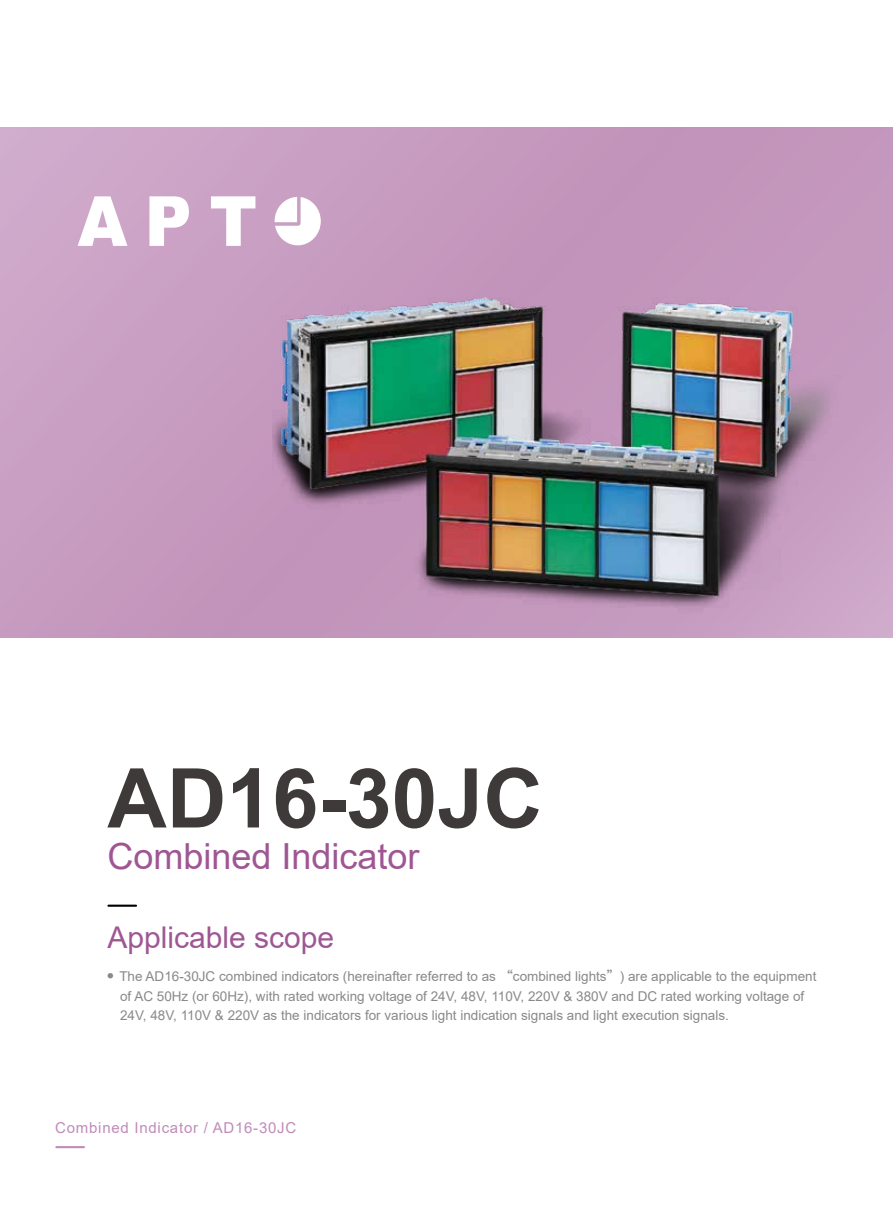
<style>
.page{position:relative;width:893px;height:1212px;background:#fff}
.page>*{position:absolute;margin:0;border:0;box-sizing:border-box;transform-origin:0 0}
.t1{font:700 82.5px "Arial";color:#3e3a39}
.t2{font:36px "Arial";color:#9f5794}
.t3{font:30px "Arial";color:#9f5794}
.t4{font:15px "Arial";letter-spacing:.05em;color:#bf8cb9}
.t5{font:13.5px/19.5px "Arial";color:#898989}
.s1{font-family:"Source Han Sans CN";font-weight:500}
</style>
<div class="page">
<div style="left:0;top:128px;width:893px;height:510px;background:#c69bc0"></div>
<hr style="left:56px;top:1146px;width:28px;height:2px;background:#bf8cb9">
<img style="left:272px;top:298px;width:604px;height:340px">
<svg style="left:149px;top:196px;width:40px;height:50px"></svg>
<svg style="left:78px;top:196px;width:49px;height:50px"></svg>
<svg style="left:211px;top:196px;width:44px;height:50px"></svg>
<svg style="left:275px;top:197px;width:46px;height:48px"></svg>
<hr style="left:108px;top:904px;width:28px;height:3px;background:#000">
<h1 class="t1" style="left:107px;top:740px;width:437px">AD16-30JC</h1>
<h2 class="t2" style="left:107px;top:831px;width:314px">Combined Indicator</h2>
<h3 class="t3" style="left:107px;top:916px;width:228px">Applicable scope</h3>
<p class="t5" style="left:120px;top:966px;width:698px;text-indent:-13px"><sup>●</sup> The AD16-30JC combined indicators (hereinafter referred to as <span class="s1">“</span>combined lights<span class="s1">”</span>) are applicable to the equipment of AC 50Hz (or 60Hz), with rated working voltage of 24V, 48V, 110V, 220V &amp; 380V and DC rated working voltage of<br>24V, 48V, 110V &amp; 220V as the indicators for various light indication signals and light execution signals.</p>
<p class="t4" style="left:55px;top:1118px;width:243px">Combined Indicator / AD16-30JC</p>
</div>
